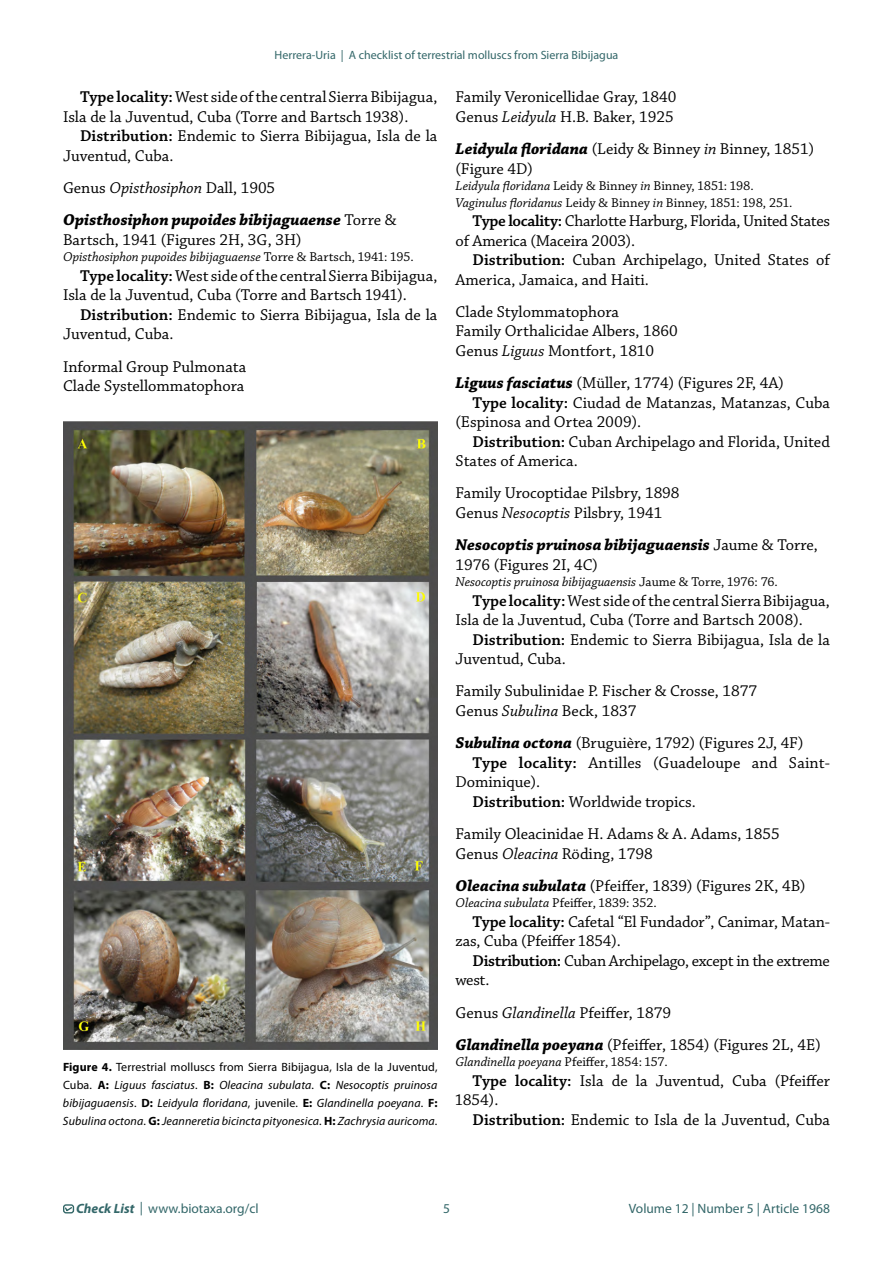
<style>
.page{position:relative;width:893px;height:1263px;background:#fff}
.page>*{position:absolute;margin:0;border:0;box-sizing:border-box;transform-origin:0 0}
.t1{font:16.5px/19.5px "Chaparral Pro";color:#000}
.t2{font:italic 700 16.5px/32.2px "Chaparral Pro";color:#000}
.t3{font:16.5px/19.5px "Chaparral Pro";letter-spacing:-.02em;color:#000}
.t4{font:italic 13.5px "Chaparral Pro";color:#000}
.t5{font:13.5px/16.5px "Chaparral Pro";color:#000}
.t6{font:13.5px "Myriad Pro";color:#336769}
.t7{font:italic 12px/18px "Myriad Pro";letter-spacing:.01em;color:#000;text-align:justify}
.t8{font:12px "Myriad Pro";color:#336769}
.s1{font-weight:600}
.s2{font-weight:400;font-style:normal}
.s3{font-weight:400}
.s4{font-style:normal}
.s5{font-style:italic}
.s6{font-weight:700;font-style:italic}
.s7{font-weight:700;font-style:normal}
</style>
<div class="page">
<div style="left:63px;top:1204px;width:11px;height:9px;border:1px solid #336767;border-radius:2px"></div>
<svg style="left:64px;top:1206px;width:9px;height:6px"></svg>
<img style="left:63px;top:421px;width:374px;height:628px">
<p class="t8" style="left:275px;top:47px;width:345px">Herrera-Uria | A checklist of terrestrial molluscs from Sierra Bibijagua</p>
<p class="t1" style="left:63px;top:88px;width:376px;text-indent:17px"><span class="s1">Type locality:</span> West side of the central Sierra Bibijagua,<br>Isla de la Juventud, Cuba (Torre and Bartsch 1938).</p>
<p class="t1" style="left:63px;top:127px;width:376px;text-indent:17px"><span class="s1">Distribution:</span> Endemic to Sierra Bibijagua, Isla de la<br>Juventud, Cuba.</p>
<p class="t2" style="left:63px;top:172px;width:335px"><span class="s2">Genus</span> <span class="s3">Opisthosiphon</span> <span class="s2">Dall, 1905<br></span>Opisthosiphon pupoides bibijaguaense <span class="s2">Torre &amp;</span></p>
<p class="t1" style="left:63px;top:230px;width:240px">Bartsch, 1941 (Figures 2H, 3G, 3H)</p>
<p class="t4" style="left:63px;top:250px;width:352px">Opisthosiphon pupoides bibijaguaense <span class="s4">Torre &amp; Bartsch, 1941: 195.</span></p>
<p class="t1" style="left:63px;top:266px;width:376px;text-indent:17px"><span class="s1">Type locality:</span> West side of the central Sierra Bibijagua,<br>Isla de la Juventud, Cuba (Torre and Bartsch 1941).</p>
<p class="t1" style="left:63px;top:305px;width:376px;text-indent:17px"><span class="s1">Distribution:</span> Endemic to Sierra Bibijagua, Isla de la<br>Juventud, Cuba.</p>
<p class="t1" style="left:63px;top:357px;width:185px">Informal Group Pulmonata<br>Clade Systellommatophora</p>
<p class="t1" style="left:455px;top:88px;width:222px">Family Veronicellidae Gray, 1840<br>Genus <span class="s5">Leidyula</span> H.B. Baker, 1925</p>
<p class="t1" style="left:455px;top:140px;width:360px"><span class="s6">Leidyula floridana</span> (Leidy &amp; Binney <span class="s5">in</span> Binney, 1851) (Figure 4D)</p>
<p class="t5" style="left:455px;top:178px;width:338px"><span class="s5">Leidyula floridana</span> Leidy &amp; Binney <span class="s5">in</span> Binney, 1851: 198.<br><span class="s5">Vaginulus floridanus</span> Leidy &amp; Binney <span class="s5">in</span> Binney, 1851: 198, 251.</p>
<p class="t3" style="left:455px;top:212px;width:376px;text-indent:17px"><span class="s1">Type locality:</span> Charlotte Harburg, Florida, United States of America (Maceira 2003).</p>
<p class="t1" style="left:455px;top:251px;width:376px;text-indent:17px"><span class="s1">Distribution:</span> Cuban Archipelago, United States of<br>America, Jamaica, and Haiti.</p>
<p class="t1" style="left:455px;top:302px;width:224px">Clade Stylommatophora<br>Family Orthalicidae Albers, 1860<br>Genus <span class="s5">Liguus</span> Montfort, 1810</p>
<p class="t1" style="left:455px;top:374px;width:330px"><span class="s6">Liguus fasciatus</span> (Müller, 1774) (Figures 2F, 4A)</p>
<p class="t1" style="left:472px;top:393px;width:359px"><span class="s1">Type locality:</span> Ciudad de Matanzas, Matanzas, Cuba</p>
<p class="t1" style="left:455px;top:413px;width:187px">(Espinosa and Ortea 2009).</p>
<p class="t1" style="left:472px;top:432px;width:359px"><span class="s1">Distribution:</span> Cuban Archipelago and Florida, United</p>
<p class="t1" style="left:455px;top:452px;width:124px">States of America.</p>
<p class="t1" style="left:455px;top:484px;width:226px">Family Urocoptidae Pilsbry, 1898<br>Genus <span class="s5">Nesocoptis</span> Pilsbry, 1941</p>
<p class="t2" style="left:455px;top:536px;width:364px;line-height:19.5px">Nesocoptis pruinosa bibijaguaensis <span class="s2">Jaume &amp; Torre,<br>1976 (Figures 2I, 4C)</span></p>
<p class="t4" style="left:455px;top:574px;width:324px">Nesocoptis pruinosa bibijaguaensis <span class="s4">Jaume &amp; Torre, 1976: 76.</span></p>
<p class="t1" style="left:455px;top:591px;width:376px;text-indent:17px"><span class="s1">Type locality:</span> West side of the central Sierra Bibijagua,<br>Isla de la Juventud, Cuba (Torre and Bartsch 2008).</p>
<p class="t1" style="left:455px;top:630px;width:376px;text-indent:17px"><span class="s1">Distribution:</span> Endemic to Sierra Bibijagua, Isla de la<br>Juventud, Cuba.</p>
<p class="t1" style="left:455px;top:682px;width:303px">Family Subulinidae P. Fischer &amp; Crosse, 1877<br>Genus <span class="s5">Subulina</span> Beck, 1837</p>
<p class="t1" style="left:455px;top:734px;width:349px"><span class="s6">Subulina octona</span> (Bruguière, 1792) (Figures 2J, 4F)</p>
<p class="t1" style="left:472px;top:753px;width:359px"><span class="s1">Type locality:</span> Antilles (Guadeloupe and Saint-</p>
<p class="t1" style="left:455px;top:773px;width:86px">Dominique).</p>
<p class="t1" style="left:472px;top:792px;width:225px"><span class="s1">Distribution:</span> Worldwide tropics.</p>
<p class="t1" style="left:455px;top:825px;width:326px">Family Oleacinidae H. Adams &amp; A. Adams, 1855<br>Genus <span class="s5">Oleacina</span> Röding, 1798</p>
<p class="t1" style="left:455px;top:876px;width:352px"><span class="s6">Oleacina subulata</span> (Pfeiffer, 1839) (Figures 2K, 4B)</p>
<p class="t5" style="left:455px;top:895px;width:203px"><span class="s5">Oleacina subulata</span> Pfeiffer, 1839: 352.</p>
<p class="t1" style="left:455px;top:912px;width:376px;text-indent:17px"><span class="s1">Type locality:</span> Cafetal “El Fundador”, Canimar, Matan&shy;zas, Cuba (Pfeiffer 1854).</p>
<p class="t3" style="left:455px;top:951px;width:376px;text-indent:17px"><span class="s1">Distribution:</span> Cuban Archipelago, except in the extreme west.</p>
<p class="t1" style="left:455px;top:997px;width:367px;line-height:32.2px">Genus <span class="s5">Glandinella</span> Pfeiffer, 1879<br><span class="s6">Glandinella poeyana</span> (Pfeiffer, 1854) (Figures 2L, 4E)</p>
<p class="t4" style="left:455px;top:1055px;width:214px">Glandinella poeyana <span class="s4">Pfeiffer, 1854: 157.</span></p>
<p class="t1" style="left:455px;top:1071px;width:376px;text-indent:17px"><span class="s1">Type locality:</span> Isla de la Juventud, Cuba (Pfeiffer<br>1854).</p>
<p class="t1" style="left:472px;top:1110px;width:359px"><span class="s1">Distribution:</span> Endemic to Isla de la Juventud, Cuba</p>
<p class="t7" style="left:63px;top:1058px;width:376px"><span class="s7">Figure 4.</span> <span class="s4">Terrestrial molluscs from Sierra Bibijagua, Isla de la Juventud, Cuba.</span> <span class="s7">A:</span> Liguus fasciatus<span class="s4">.</span> <span class="s7">B:</span> Oleacina subulata<span class="s4">.</span> <span class="s7">C:</span> Nesocoptis pruinosa bibijaguaensis<span class="s4">.</span> <span class="s7">D:</span> Leidyula floridana<span class="s4">, juvenile.</span> <span class="s7">E:</span> Glandinella poeyana<span class="s4">.</span> <span class="s7">F:<br></span>Subulina octona<span class="s4">.</span> <span class="s7">G:</span> Jeanneretia bicincta pityonesica<span class="s4">.</span> <span class="s7">H:</span> Zachrysia auricoma<span class="s4">.</span></p>
<p class="t6" style="left:76px;top:1200px;width:184px"><span class="s6">Check List</span> | www.biotaxa.org/cl</p>
<p class="t6" style="left:443px;top:1200px;width:8px">5</p>
<p class="t6" style="left:629px;top:1200px;width:203px">Volume 12 | Number 5 | Article 1968</p>
</div>
